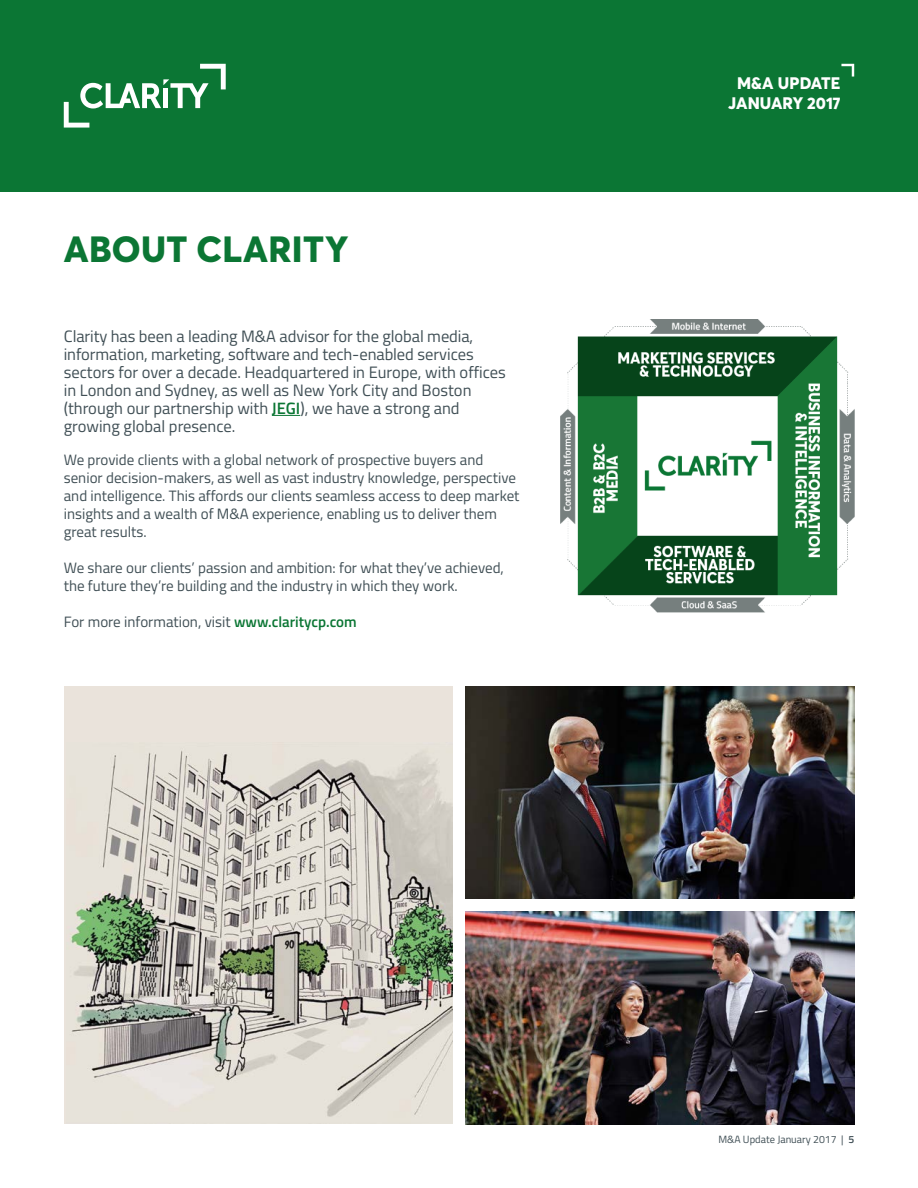
<style>
.page{position:relative;width:918px;height:1188px;background:#fff}
.page>*{position:absolute;margin:0;border:0;box-sizing:border-box;transform-origin:0 0}
.t1{font:800 36px "Averta Std";letter-spacing:.01em;color:#0b7634}
.t2{font:16.5px/18px "Titillium Web";color:#404f55}
.t3{font:800 16.5px/19.5px "Averta Std";color:#fff;text-align:center}
.t4{font:15px/18px "Titillium Web";color:#404f55}
.t5{font:10.5px "Titillium Web";color:#404f55}
.s1{font-weight:600;color:#0b7634}
.s2{font-weight:600}
</style>
<div class="page">
<div style="left:0;top:0;width:918px;height:191px;background:#0b7634"></div>
<svg style="left:841px;top:64px;width:13px;height:13px"></svg>
<svg style="left:64px;top:64px;width:162px;height:64px"></svg>
<svg style="left:272px;top:415px;width:28px;height:1px"></svg>
<img style="left:561px;top:320px;width:293px;height:292px">
<img style="left:465px;top:686px;width:389px;height:213px">
<div style="left:64px;top:686px;width:389px;height:438px;background:#eae3db"></div>
<img style="left:70px;top:750px;width:383px;height:367px">
<img style="left:465px;top:912px;width:389px;height:212px">
<h1 class="t1" style="left:64px;top:226px;width:286px">ABOUT CLARITY</h1>
<p class="t2" style="left:64px;top:326px;width:444px">Clarity has been a leading M&amp;A advisor for the global media, information, marketing, software and tech-enabled services sectors for over a decade. Headquartered in Europe, with offices in London and Sydney, as well as New York City and Boston (through our partnership with <span class="s1">JEGI</span>), we have a strong and growing global presence.</p>
<p class="t4" style="left:64px;top:450px;width:457px">We provide clients with a global network of prospective buyers and senior decision-makers, as well as vast industry knowledge, perspective and intelligence. This affords our clients seamless access to deep market insights and a wealth of M&amp;A experience, enabling us to deliver them great results.</p>
<p class="t4" style="left:64px;top:558px;width:442px">We share our clients’ passion and ambition: for what they’ve achieved, the future they’re building and the industry in which they work.</p>
<p class="t4" style="left:64px;top:612px;width:295px">For more information, visit <span class="s1">www.claritycp.com</span></p>
<p class="t3" style="left:728px;top:73px;width:114px">M&amp;A UPDATE<br>JANUARY 2017</p>
<p class="t5" style="left:718px;top:1132px;width:137px">M&amp;A Update January 2017 | <span class="s2">5</span></p>
</div>
